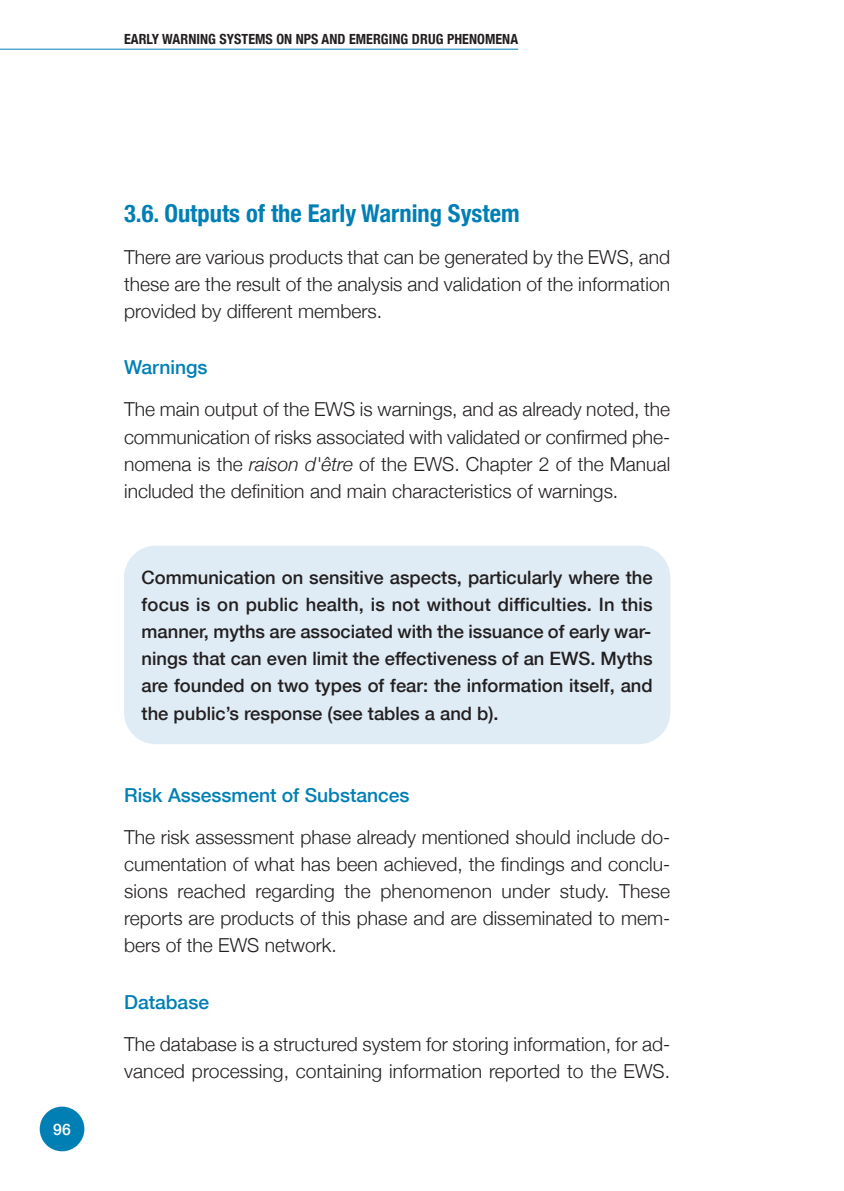
<style>
.page{position:relative;width:844px;height:1191px;background:#fff}
.page>*{position:absolute;margin:0;border:0;box-sizing:border-box;transform-origin:0 0}
.t1{font:700 condensed 24.5px "Helvetica Neue";color:#007fb4}
.t2{font:300 19.25px/27.1px "Helvetica Neue";color:#231f20;text-align:justify}
.t3{font:500 19.25px "Helvetica Neue";color:#007fb4}
.t4{font:500 18.38px/27.1px "Helvetica Neue";color:#231f20;text-align:justify}
.t5{font:500 15.75px "Helvetica Neue";color:#fff}
.t6{font:700 condensed 14px "Helvetica Neue";letter-spacing:.005em;color:#231f20}
.s1{font-style:italic}
</style>
<div class="page">
<hr style="left:0;top:49px;width:518px;height:1px;background:#007fb4">
<div style="left:40px;top:1106px;width:44px;height:45px;background:#007fb4;border-radius:50%"></div>
<div style="left:124px;top:545px;width:546px;height:199px;background:#dfecf5;border-radius:32px"></div>
<p class="t6" style="left:124px;top:30px;width:395px">EARLY WARNING SYSTEMS ON NPS AND EMERGING DRUG PHENOMENA</p>
<p class="t5" style="left:53px;top:1119px;width:19px">96</p>
<p class="t1" style="left:124px;top:198px;width:397px">3.6. OUTPUTS OF THE EARLY WARNING SYSTEM</p>
<p class="t2" style="left:124px;top:243px;width:547px">There are various products that can be generated by the EWS, and these are the result of the analysis and validation of the information provided by different members.</p>
<p class="t3" style="left:124px;top:355px;width:85px">Warnings</p>
<p class="t2" style="left:124px;top:395px;width:547px">The main output of the EWS is warnings, and as already noted, the communication of risks associated with validated or confirmed phe&shy;nomena is the <span class="s1">raison d'être</span> of the EWS. Chapter 2 of the Manual included the definition and main characteristics of warnings.</p>
<p class="t4" style="left:142px;top:563px;width:512px">Communication on sensitive aspects, particularly where the focus is on public health, is not without difficulties. In this manner, myths are associated with the issuance of early war&shy;nings that can even limit the effectiveness of an EWS. Myths are founded on two types of fear: the information itself, and the public’s response (see tables a and b).</p>
<p class="t3" style="left:124px;top:783px;width:287px">Risk Assessment of Substances</p>
<p class="t2" style="left:124px;top:823px;width:547px">The risk assessment phase already mentioned should include do&shy;cumentation of what has been achieved, the findings and conclu&shy;sions reached regarding the phenomenon under study. These reports are products of this phase and are disseminated to mem&shy;bers of the EWS network.</p>
<p class="t3" style="left:124px;top:989px;width:86px">Database</p>
<p class="t2" style="left:124px;top:1029px;width:547px">The database is a structured system for storing information, for ad&shy;vanced processing, containing information reported to the EWS.</p>
</div>
